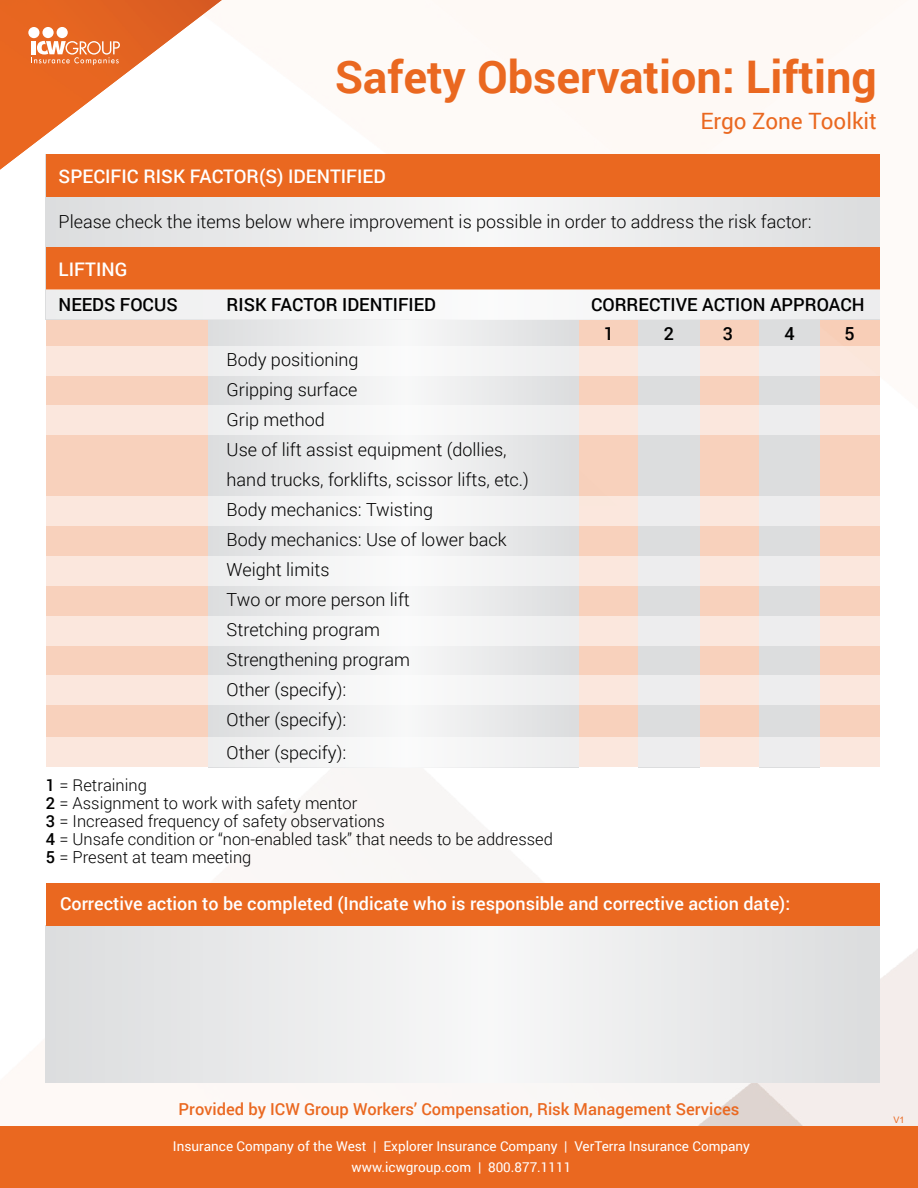
<style>
.page{position:relative;width:918px;height:1188px;background:#fff}
.page>*{position:absolute;margin:0;border:0;box-sizing:border-box;transform-origin:0 0}
.t1{font:700 45px "Roboto";color:#ea6820}
.t2{font:22.5px "Roboto";color:#ea6820}
.t3{font:500 18.75px "Roboto";color:#fff}
.t4{font:300 18px/30px "Roboto";color:#000}
.t5{font:500 18px "Roboto";color:#fff}
.t6{font:500 18px/28.7px "Roboto";color:#000}
.t7{font:300 16.5px/18px "Roboto";color:#000}
.t8{font:500 16.5px "Roboto";color:#ea6820}
.t9{font:13.5px/21px "Roboto";color:#fff;text-align:center}
.t10{font:9px "Arial";color:#ea6820}
.s1{font-weight:500}
</style>
<div class="page">
<img style="left:28px;top:283px;width:890px;height:843px">
<svg style="left:0;top:0;width:239px;height:180px"></svg>
<div style="left:0;top:1126px;width:918px;height:62px;background:#ea6820"></div>
<div style="left:46px;top:320px;width:163px;height:447px;background:#f8d1bc"></div>
<div style="left:820px;top:320px;width:60px;height:447px;background:#f8d1bc"></div>
<div style="left:699px;top:320px;width:60px;height:447px;background:#f8d1bc"></div>
<div style="left:579px;top:320px;width:60px;height:447px;background:#f8d1bc"></div>
<div style="left:639px;top:320px;width:60px;height:447px;background:#dcddde"></div>
<div style="left:759px;top:320px;width:61px;height:447px;background:#dcddde"></div>
<div style="left:209px;top:320px;width:370px;height:447px;background:linear-gradient(to right,#e9eaeb,#eaeaeb)"></div>
<div style="left:46px;top:926px;width:834px;height:156px;background:linear-gradient(to right,#e9eaeb,#eaeaeb)"></div>
<div style="left:46px;top:155px;width:834px;height:165px;background:linear-gradient(to right,#e9eaeb,#eaeaeb)"></div>
<div style="left:46px;top:155px;width:834px;height:42px;background:#ea6820"></div>
<div style="left:46px;top:247px;width:834px;height:42px;background:#ea6820"></div>
<svg style="left:46px;top:346px;width:834px;height:30px"></svg>
<svg style="left:46px;top:405px;width:834px;height:30px"></svg>
<svg style="left:46px;top:496px;width:834px;height:30px"></svg>
<svg style="left:46px;top:556px;width:834px;height:30px"></svg>
<svg style="left:46px;top:616px;width:834px;height:30px"></svg>
<svg style="left:46px;top:675px;width:834px;height:30px"></svg>
<svg style="left:46px;top:737px;width:834px;height:30px"></svg>
<div style="left:46px;top:289px;width:834px;height:30px;background:#f3f4f4"></div>
<div style="left:46px;top:883px;width:834px;height:43px;background:#ea6820"></div>
<h1 class="t1" style="left:335px;top:45px;width:544px">Safety Observation: Lifting</h1>
<p class="t2" style="left:700px;top:105px;width:178px">Ergo Zone Toolkit</p>
<p class="t3" style="left:59px;top:163px;width:329px">SPECIFIC RISK FACTOR(S) IDENTIFIED</p>
<p class="t4" style="left:59px;top:206px;width:754px">Please check the items below where improvement is possible in order to address the risk factor:</p>
<p class="t3" style="left:59px;top:256px;width:70px">LIFTING</p>
<p class="t6" style="left:59px;top:290px;width:121px">NEEDS FOCUS</p>
<p class="t6" style="left:227px;top:290px;width:211px">RISK FACTOR IDENTIFIED</p>
<p class="t6" style="left:604px;top:290px;width:262px;text-indent:-13px">CORRECTIVE ACTION APPROACH<br>1</p>
<p class="t6" style="left:664px;top:319px;width:12px">2</p>
<p class="t6" style="left:723px;top:319px;width:12px">3</p>
<p class="t6" style="left:784px;top:319px;width:12px">4</p>
<p class="t6" style="left:845px;top:319px;width:12px">5</p>
<p class="t4" style="left:227px;top:344px;width:304px">Body positioning<br>Gripping surface<br>Grip method<br>Use of lift assist equipment (dollies, hand trucks, forklifts, scissor lifts, etc.)<br>Body mechanics: Twisting<br>Body mechanics: Use of lower back<br>Weight limits<br>Two or more person lift<br>Stretching program<br>Strengthening program<br>Other (specify):<br>Other (specify):</p>
<p class="t4" style="left:227px;top:737px;width:121px">Other (specify):</p>
<p class="t7" style="left:46px;top:776px;width:508px"><span class="s1">1</span> = Retraining<br><span class="s1">2</span> = Assignment to work with safety mentor<br><span class="s1">3</span> = Increased frequency of safety observations<br><span class="s1">4</span> = Unsafe condition or “non-enabled task” that needs to be addressed <span class="s1">5</span> = Present at team meeting</p>
<p class="t5" style="left:60px;top:891px;width:732px">Corrective action to be completed (Indicate who is responsible and corrective action date):</p>
<p class="t8" style="left:179px;top:1098px;width:562px">Provided by ICW Group Workers’ Compensation, Risk Management Services</p>
<p class="t9" style="left:173px;top:1135px;width:579px">Insurance Company of the West | Explorer Insurance Company | VerTerra Insurance Company www.icwgroup.com | 800.877.1111</p>
<p class="t10" style="left:893px;top:1114px;width:13px">V1</p>
</div>
